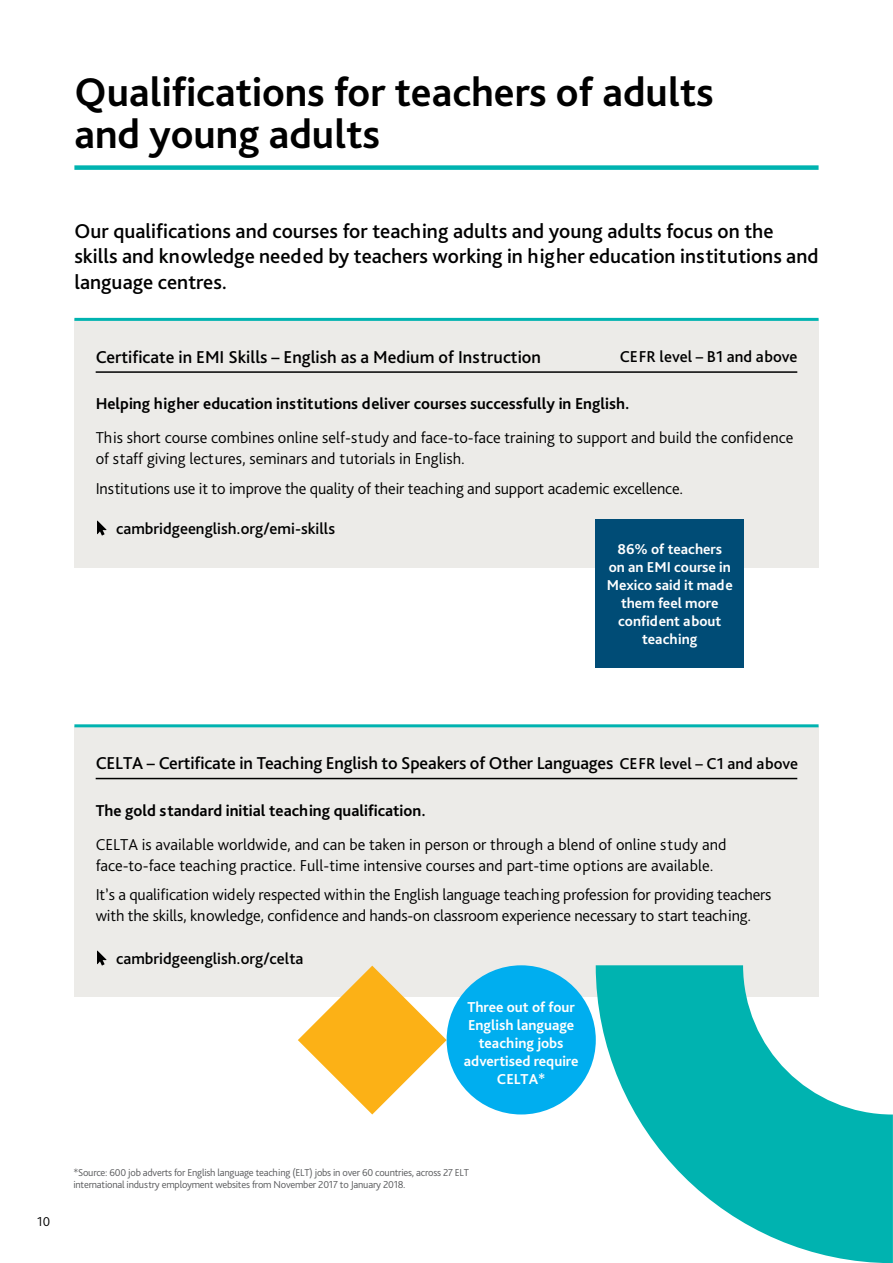
<style>
.page{position:relative;width:893px;height:1263px;background:#fff}
.page>*{position:absolute;margin:0;border:0;box-sizing:border-box;transform-origin:0 0}
.t1{font:700 42px/42px "Bliss Pro";color:#000}
.t2{font:500 21px/25.5px "Bliss Pro";color:#000}
.t3{font:500 18px "Bliss Pro";letter-spacing:-.01em;color:#000}
.t4{font:300 16.5px/33.8px "Bliss Pro";color:#000}
.t5{font:500 16.5px "Bliss Pro";color:#000}
.t6{font:700 15px/18px "Bliss Pro";color:#fff;text-align:center}
.t7{font:300 13.5px "Bliss Pro";color:#000}
.t8{font:300 10.5px/12px "Bliss Pro";letter-spacing:-.02em;color:#58595b}
.s1{font-weight:700}
.s2{font-size:16.5px}
</style>
<div class="page">
<div style="left:74px;top:726px;width:745px;height:270px;background:#ecebe8"></div>
<hr style="left:74px;top:724px;width:745px;height:3px;background:#00b3b0">
<hr style="left:96px;top:778px;width:701px;height:1px;background:#000">
<div style="left:74px;top:165px;width:745px;height:5px;background:#00b3b0"></div>
<div style="left:74px;top:319px;width:745px;height:248px;background:#ecebe8"></div>
<hr style="left:74px;top:318px;width:745px;height:3px;background:#00b3b0">
<hr style="left:96px;top:371px;width:701px;height:2px;background:#000">
<svg style="left:97px;top:521px;width:9px;height:14px"></svg>
<svg style="left:97px;top:951px;width:9px;height:14px"></svg>
<svg style="left:298px;top:966px;width:149px;height:148px"></svg>
<div style="left:447px;top:965px;width:149px;height:149px;background:#00aeef;border-radius:50%"></div>
<svg style="left:596px;top:965px;width:297px;height:298px;fill:#00b3b0"></svg>
<div style="left:595px;top:519px;width:149px;height:149px;background:#004c76"></div>
<h2 class="t1" style="left:74px;top:70px;width:641px">Qualifications for teachers of adults and young adults</h2>
<p class="t2" style="left:74px;top:217px;width:746px">Our qualifications and courses for teaching adults and young adults focus on the skills and knowledge needed by teachers working in higher education institutions and language centres.</p>
<p class="t3" style="left:96px;top:346px;width:447px">Certificate in EMI Skills – English as a Medium of Instruction</p>
<p class="t5" style="left:620px;top:347px;width:179px">CEFR level – B1 and above</p>
<p class="t4" style="left:96px;top:387px;width:699px"><span class="s1">Helping higher education institutions deliver courses successfully in English.<br></span>This short course combines online self-study and face-to-face training to support and build the confidence</p>
<p class="t4" style="left:96px;top:443px;width:589px;line-height:29.5px">of staff giving lectures, seminars and tutorials in English.<br>Institutions use it to improve the quality of their teaching and support academic excellence.</p>
<p class="t5" style="left:116px;top:518px;width:220px">cambridgeenglish.org/emi-skills</p>
<p class="t6" style="left:607px;top:540px;width:128px">86% of teachers<br>on an EMI course in<br>Mexico said it made them feel more confident about teaching</p>
<p class="t3" style="left:96px;top:752px;width:704px">CELTA – Certificate in Teaching English to Speakers of Other Languages <span class="s2">CEFR level – C1 and above</span></p>
<p class="t4" style="left:96px;top:793px;width:632px"><span class="s1">The gold standard initial teaching qualification.<br></span>CELTA is available worldwide, and can be taken in person or through a blend of online study and</p>
<p class="t4" style="left:96px;top:850px;width:677px;line-height:29.5px">face-to-face teaching practice. Full-time intensive courses and part-time options are available.<br>It’s a qualification widely respected within the English language teaching profession for providing teachers</p>
<p class="t4" style="left:96px;top:898px;width:657px">with the skills, knowledge, confidence and hands-on classroom experience necessary to start teaching.</p>
<p class="t5" style="left:116px;top:948px;width:189px">cambridgeenglish.org/celta</p>
<p class="t6" style="left:464px;top:997px;width:116px">Three out of four<br>English language teaching jobs advertised require<br>CELTA*</p>
<p class="t7" style="left:37px;top:1213px;width:14px">10</p>
<p class="t8" style="left:73px;top:1166px;width:397px">*Source: 600 job adverts for English language teaching (ELT) jobs in over 60 countries, across 27 ELT international industry employment websites from November 2017 to January 2018.</p>
</div>
